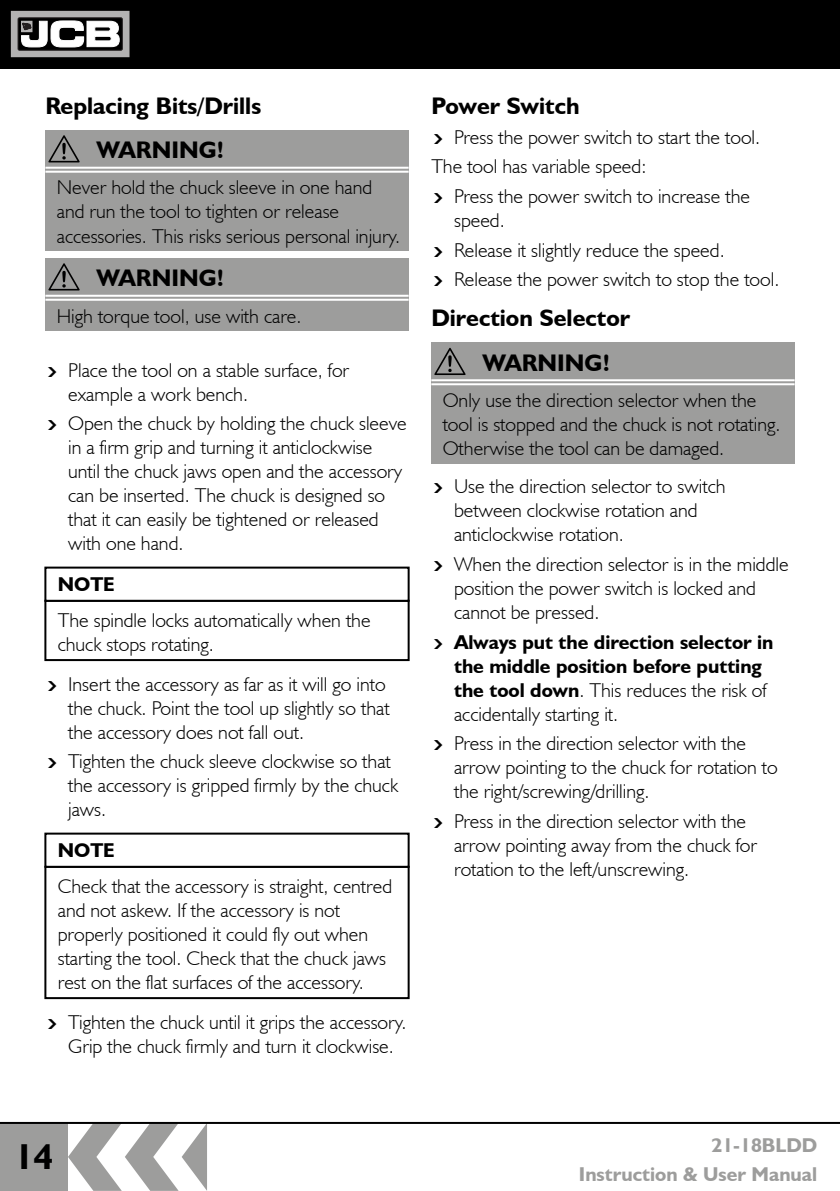
<style>
.page{position:relative;width:840px;height:1191px;background:#fff}
.page>*{position:absolute;margin:0;border:0;box-sizing:border-box;transform-origin:0 0}
.t1{font:700 36px "JCB Euro";color:#000}
.t2{font:700 24px "JCB Euro";color:#000}
.t3{font:300 20px/24px "JCB Euro";color:#000}
.t4{font:700 20px/24px "JCB Euro";color:#000}
.t5{font:700 20px/29.6px "JCB Euro";color:#9d9d9c;text-align:right}
.s1{font-family:"Arrowstfb";font-weight:400;font-size:12px}
.s2{font-weight:300}
</style>
<div class="page">
<svg style="left:68px;top:1124px;width:139px;height:66px"></svg>
<div style="left:0;top:1123px;width:68px;height:68px;background:#9d9d9c"></div>
<div style="left:0;top:0;width:839px;height:68px;background:#000"></div>
<svg style="left:13px;top:13px;width:114px;height:42px"></svg>
<div style="left:11px;top:11px;width:118px;height:46px;border:1px solid #b3b2b2"></div>
<svg style="left:18px;top:18px;width:104px;height:32px"></svg>
<div style="left:18px;top:18px;width:104px;height:32px;border:1px solid #231f20"></div>
<svg style="left:21px;top:21px;width:98px;height:26px"></svg>
<hr style="left:0;top:1122px;width:839px;height:2px;background:#000">
<div style="left:45px;top:170px;width:363px;height:81px;background:#9d9d9c"></div>
<div style="left:45px;top:130px;width:40px;height:40px;background:#9d9d9c"></div>
<div style="left:85px;top:130px;width:323px;height:40px;background:#9d9d9c"></div>
<svg style="left:48px;top:135px;width:32px;height:27px"></svg>
<hr style="left:45px;top:167px;width:363px;height:2px;background:#fff">
<hr style="left:45px;top:171px;width:363px;height:2px;background:#fff">
<div style="left:44px;top:600px;width:365px;height:61px;border:2px solid #000"></div>
<div style="left:44px;top:566px;width:365px;height:36px;border:2px solid #000"></div>
<div style="left:44px;top:865px;width:365px;height:134px;border:2px solid #000"></div>
<div style="left:44px;top:832px;width:365px;height:35px;border:2px solid #000"></div>
<div style="left:431px;top:382px;width:363px;height:81px;background:#9d9d9c"></div>
<div style="left:431px;top:342px;width:40px;height:40px;background:#9d9d9c"></div>
<div style="left:471px;top:342px;width:323px;height:40px;background:#9d9d9c"></div>
<svg style="left:434px;top:348px;width:31px;height:27px"></svg>
<hr style="left:431px;top:379px;width:363px;height:2px;background:#fff">
<hr style="left:431px;top:383px;width:363px;height:2px;background:#fff">
<div style="left:45px;top:298px;width:363px;height:33px;background:#9d9d9c"></div>
<div style="left:45px;top:258px;width:40px;height:40px;background:#9d9d9c"></div>
<div style="left:85px;top:258px;width:323px;height:40px;background:#9d9d9c"></div>
<svg style="left:48px;top:263px;width:32px;height:27px"></svg>
<hr style="left:45px;top:295px;width:363px;height:2px;background:#fff">
<hr style="left:45px;top:299px;width:363px;height:2px;background:#fff">
<p class="t2" style="left:45px;top:91px;width:217px">Replacing Bits/Drills</p>
<p class="t2" style="left:96px;top:135px;width:129px">WARNING!</p>
<p class="t3" style="left:57px;top:175px;width:345px">Never hold the chuck sleeve in one hand and run the tool to tighten or release accessories. This risks serious personal injury.</p>
<p class="t2" style="left:96px;top:263px;width:129px">WARNING!</p>
<p class="t3" style="left:57px;top:303px;width:246px">High torque tool, use with care.</p>
<p class="t3" style="left:68px;top:357px;width:282px;text-indent:-20px"><span class="s1">M</span> Place the tool on a stable surface, for example a work bench.</p>
<p class="t3" style="left:68px;top:411px;width:340px;text-indent:-20px"><span class="s1">M</span> Open the chuck by holding the chuck sleeve in a firm grip and turning it anticlockwise until the chuck jaws open and the accessory can be inserted. The chuck is designed so that it can easily be tightened or released with one hand.</p>
<p class="t4" style="left:58px;top:572px;width:58px">NOTE</p>
<p class="t3" style="left:58px;top:607px;width:314px">The spindle locks automatically when the chuck stops rotating.</p>
<p class="t3" style="left:68px;top:671px;width:323px;text-indent:-20px"><span class="s1">M</span> Insert the accessory as far as it will go into the chuck. Point the tool up slightly so that the accessory does not fall out.</p>
<p class="t3" style="left:68px;top:749px;width:331px;text-indent:-20px"><span class="s1">M</span> Tighten the chuck sleeve clockwise so that the accessory is gripped firmly by the chuck jaws.</p>
<p class="t4" style="left:58px;top:837px;width:58px">NOTE</p>
<p class="t3" style="left:58px;top:873px;width:336px">Check that the accessory is straight, centred and not askew. If the accessory is not properly positioned it could fly out when starting the tool. Check that the chuck jaws rest on the flat surfaces of the accessory.</p>
<p class="t3" style="left:48px;top:1009px;width:359px;text-align:center"><span class="s1">M</span> Tighten the chuck until it grips the accessory.<br>Grip the chuck firmly and turn it clockwise.</p>
<p class="t2" style="left:431px;top:91px;width:150px">Power Switch</p>
<p class="t3" style="left:431px;top:122px;width:330px;line-height:29.6px"><span class="s1">M</span> Press the power switch to start the tool.<br>The tool has variable speed:<br><span class="s1">M</span> Press the power switch to increase the</p>
<p class="t3" style="left:434px;top:205px;width:346px;line-height:29.6px;text-indent:20px">speed.<br><span class="s1">M</span> Release it slightly reduce the speed.<br><span class="s1">M</span> Release the power switch to stop the tool.</p>
<p class="t2" style="left:431px;top:303px;width:200px">Direction Selector</p>
<p class="t2" style="left:482px;top:347px;width:129px">WARNING!</p>
<p class="t3" style="left:442px;top:388px;width:339px">Only use the direction selector when the tool is stopped and the chuck is not rotating.<br>Otherwise the tool can be damaged.</p>
<p class="t3" style="left:454px;top:474px;width:273px;text-indent:-20px"><span class="s1">M</span> Use the direction selector to switch between clockwise rotation and anticlockwise rotation.</p>
<p class="t3" style="left:454px;top:552px;width:336px;text-indent:-20px"><span class="s1">M</span> When the direction selector is in the middle position the power switch is locked and cannot be pressed.</p>
<p class="t4" style="left:454px;top:629px;width:321px;text-indent:-20px"><span class="s1">M</span> Always put the direction selector in the middle position before putting the tool down<span class="s2">. This reduces the risk of accidentally starting it.</span></p>
<p class="t3" style="left:454px;top:731px;width:325px;text-indent:-20px"><span class="s1">M</span> Press in the direction selector with the arrow pointing to the chuck for rotation to the right/screwing/drilling.</p>
<p class="t3" style="left:454px;top:809px;width:304px;text-indent:-20px"><span class="s1">M</span> Press in the direction selector with the arrow pointing away from the chuck for rotation to the left/unscrewing.</p>
<h1 class="t1" style="left:14px;top:1134px;width:41px">14</h1>
<p class="t5" style="left:578px;top:1129px;width:240px">21-18BLDD<br>Instruction &amp; User Manual</p>
</div>
